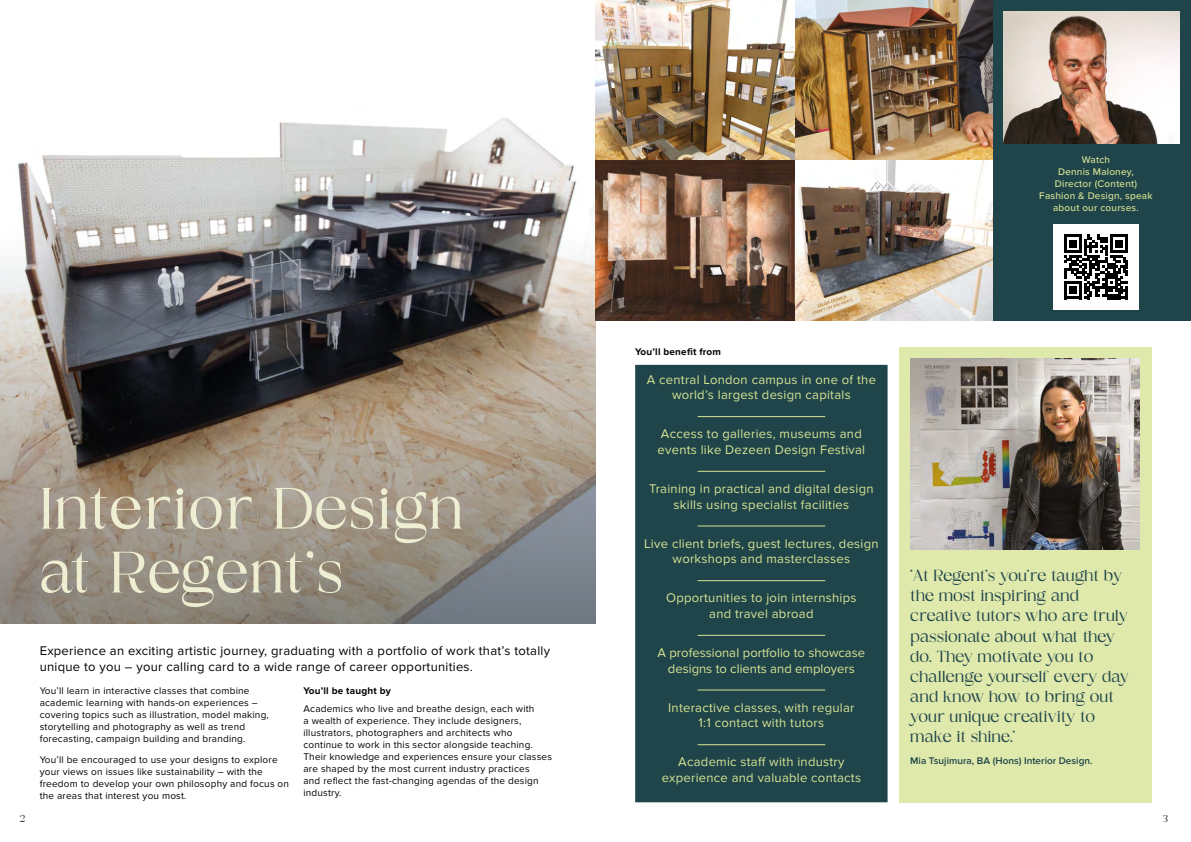
<style>
.page{position:relative;width:1191px;height:842px;background:#fff}
.page>*{position:absolute;margin:0;border:0;box-sizing:border-box;transform-origin:0 0}
.t1{font:58.2px/63.8px "Magnole";letter-spacing:.02em;color:#eeeed2}
.t2{font:16px/20px "Magnole";color:#1f454a}
.t3{font:13px/15.6px "Proxima Nova";letter-spacing:.02em;color:#d8e394;text-align:center}
.t4{font:13px/15.6px "Proxima Nova";letter-spacing:.02em;color:#000}
.t5{font:13px/15.6px "Proxima Nova";color:#d8e394;text-align:center}
.t6{font:10px/12px "Proxima Nova";letter-spacing:.02em;color:#000}
.t7{font:500 10px/12px "Proxima Nova";letter-spacing:.02em;color:#d8e394;text-align:center}
.t8{font:600 10px "Proxima Nova";color:#1f454a}
.t9{font:700 10px "Proxima Nova";letter-spacing:.02em;color:#000}
.t10{font:10px "Magnole";color:#000}
</style>
<div class="page">
<img style="left:0;top:118px;width:595px;height:505px">
<div style="left:992px;top:0;width:199px;height:321px;background:#1f454a"></div>
<div style="left:1053px;top:224px;width:85px;height:85px;background:#fff"></div>
<svg style="left:1064px;top:235px;width:64px;height:64px"></svg>
<img style="left:794px;top:0;width:198px;height:160px">
<img style="left:595px;top:0;width:199px;height:160px">
<img style="left:794px;top:160px;width:198px;height:161px">
<img style="left:595px;top:160px;width:199px;height:161px">
<div style="left:635px;top:365px;width:252px;height:437px;background:#1f454a"></div>
<hr style="left:697px;top:416px;width:128px;height:1px;background:#d8e394">
<hr style="left:697px;top:471px;width:128px;height:1px;background:#d8e394">
<hr style="left:697px;top:526px;width:128px;height:1px;background:#d8e394">
<hr style="left:697px;top:580px;width:128px;height:1px;background:#d8e394">
<hr style="left:697px;top:635px;width:128px;height:1px;background:#d8e394">
<hr style="left:697px;top:690px;width:128px;height:1px;background:#d8e394">
<hr style="left:697px;top:744px;width:128px;height:1px;background:#d8e394">
<div style="left:899px;top:347px;width:252px;height:455px;background:#e0e9ac"></div>
<img style="left:910px;top:359px;width:230px;height:191px">
<img style="left:1003px;top:11px;width:176px;height:132px">
<h1 class="t1" style="left:40px;top:478px;width:425px">Interior Design at Regent’s</h1>
<h3 class="t4" style="left:40px;top:643px;width:512px">Experience an exciting artistic journey, graduating with a portfolio of work that’s totally unique to you – your calling card to a wide range of career opportunities.</h3>
<p class="t6" style="left:40px;top:685px;width:231px">You’ll learn in interactive classes that combine academic learning with hands-on experiences – covering topics such as illustration, model making, storytelling and photography as well as trend forecasting, campaign building and branding.</p>
<p class="t6" style="left:40px;top:754px;width:251px">You’ll be encouraged to use your designs to explore your views on issues like sustainability – with the freedom to develop your own philosophy and focus on the areas that interest you most.</p>
<p class="t9" style="left:303px;top:683px;width:89px">You’ll be taught by</p>
<p class="t6" style="left:303px;top:703px;width:250px">Academics who live and breathe design, each with<br>a wealth of experience. They include designers, illustrators, photographers and architects who continue to work in this sector alongside teaching.<br>Their knowledge and experiences ensure your classes are shaped by the most current industry practices<br>and reflect the fast-changing agendas of the design industry.</p>
<p class="t7" style="left:1039px;top:153px;width:115px">Watch<br>Dennis Maloney,<br>Director (Content)<br>Fashion &amp; Design, speak about our courses.</p>
<p class="t9" style="left:635px;top:344px;width:87px">You’ll benefit from</p>
<h3 class="t3" style="left:647px;top:372px;width:231px">A central London campus in one of the world’s largest design capitals</h3>
<h3 class="t3" style="left:657px;top:427px;width:209px;text-align:left">Access to galleries, museums and events like Dezeen Design Festival</h3>
<h3 class="t3" style="left:649px;top:481px;width:226px">Training in practical and digital design skills using specialist facilities</h3>
<h3 class="t3" style="left:644px;top:536px;width:236px">Live client briefs, guest lectures, design workshops and masterclasses</h3>
<h3 class="t3" style="left:666px;top:591px;width:192px">Opportunities to join internships and travel abroad</h3>
<h3 class="t5" style="left:657px;top:645px;width:209px">A professional portfolio to showcase designs to clients and employers</h3>
<h3 class="t3" style="left:668px;top:700px;width:188px">Interactive classes, with regular<br>1:1 contact with tutors</h3>
<h3 class="t3" style="left:661px;top:755px;width:201px">Academic staff with industry experience and valuable contacts</h3>
<h2 class="t2" style="left:910px;top:566px;width:220px">‘At Regent’s you’re taught by the most inspiring and creative tutors who are truly passionate about what they do. They motivate you to challenge yourself every day and know how to bring out your unique creativity to make it shine.’</h2>
<p class="t8" style="left:910px;top:754px;width:184px">Mia Tsujimura, BA (Hons) Interior Design.</p>
<p class="t10" style="left:20px;top:813px;width:7px">2</p>
<p class="t10" style="left:1162px;top:813px;width:7px">3</p>
</div>
